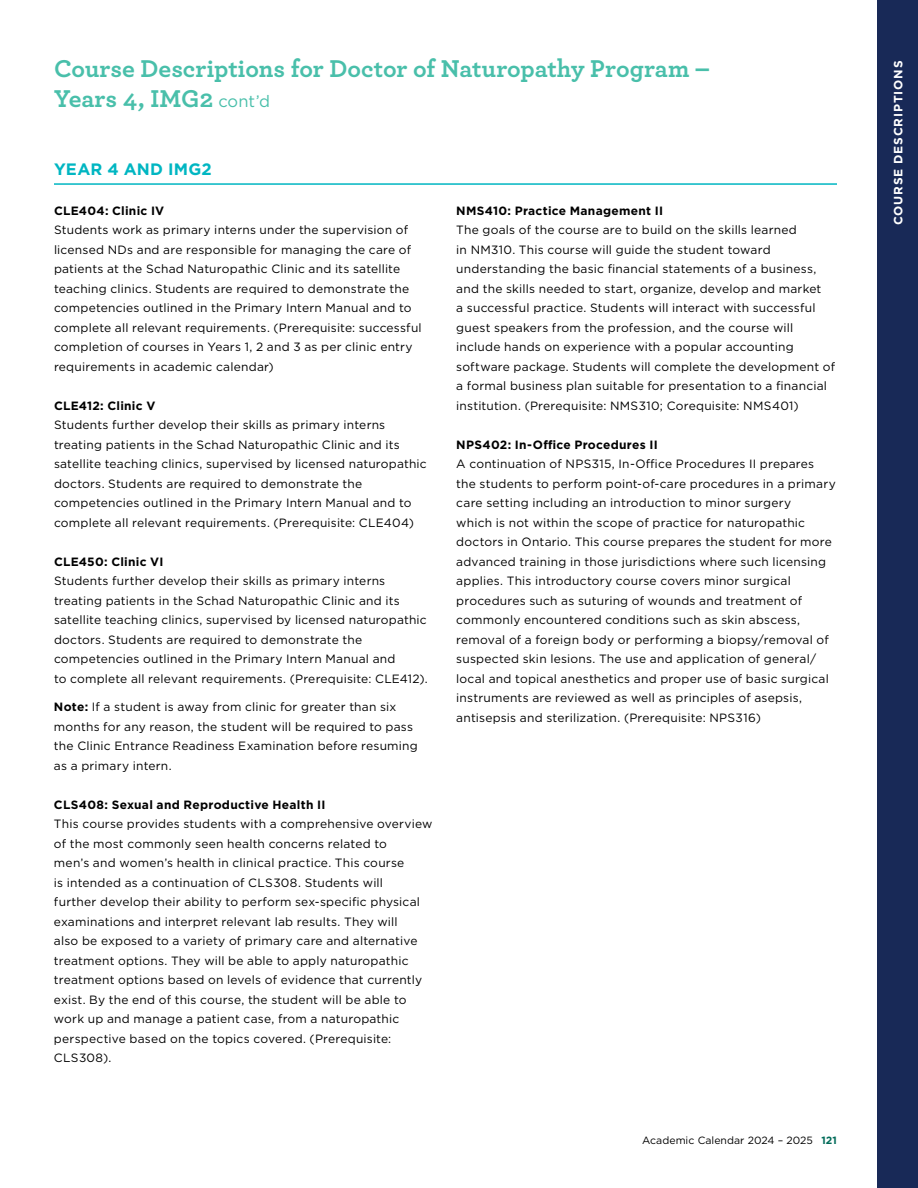
<style>
.page{position:relative;width:918px;height:1188px;background:#fff}
.page>*{position:absolute;margin:0;border:0;box-sizing:border-box;transform-origin:0 0}
.t1{font:700 25.5px/30.6px "Archer";letter-spacing:-.005em;color:#49bfaa}
.t2{font:700 16.5px "Gotham";letter-spacing:.01em;color:#00b6c2}
.t3{font:12px/19.5px "Gotham";letter-spacing:.015em;color:#000}
.t4{font:700 12px "Gotham";letter-spacing:.02em;color:#000}
.t5{font:700 12px "Gotham";letter-spacing:.075em;color:#fff}
.t6{font:10.5px "Gotham";letter-spacing:.005em;color:#000}
.s1{font-family:"Gotham";font-weight:400;font-size:16.5px}
.s2{font-weight:700}
.s3{font-weight:700;color:#006b59}
</style>
<div class="page">
<div style="left:878px;top:0;width:40px;height:1188px;background:#182957"></div>
<hr style="left:54px;top:183px;width:783px;height:2px;background:#00b6c2">
<h1 class="t1" style="left:54px;top:51px;width:657px">Course Descriptions for Doctor of Naturopathy Program –<br>Years 4, IMG2 <span class="s1">cont’d</span></h1>
<p class="t5" style="left:890px;top:225px;width:166px;rotate:-90deg">COURSE DESCRIPTIONS</p>
<h2 class="t2" style="left:54px;top:158px;width:159px">YEAR 4 AND IMG2</h2>
<p class="t4" style="left:54px;top:202px;width:112px">CLE404: Clinic IV</p>
<p class="t3" style="left:54px;top:220px;width:369px">Students work as primary interns under the supervision of licensed NDs and are responsible for managing the care of patients at the Schad Naturopathic Clinic and its satellite teaching clinics. Students are required to demonstrate the competencies outlined in the Primary Intern Manual and to complete all relevant requirements. (Prerequisite: successful completion of courses in Years 1, 2 and 3 as per clinic entry requirements in academic calendar)</p>
<p class="t4" style="left:54px;top:397px;width:103px">CLE412: Clinic V</p>
<p class="t3" style="left:54px;top:415px;width:374px">Students further develop their skills as primary interns treating patients in the Schad Naturopathic Clinic and its satellite teaching clinics, supervised by licensed naturopathic doctors. Students are required to demonstrate the competencies outlined in the Primary Intern Manual and to complete all relevant requirements. (Prerequisite: CLE404)</p>
<p class="t4" style="left:54px;top:553px;width:111px">CLE450: Clinic VI</p>
<p class="t3" style="left:54px;top:571px;width:374px">Students further develop their skills as primary interns treating patients in the Schad Naturopathic Clinic and its satellite teaching clinics, supervised by licensed naturopathic doctors. Students are required to demonstrate the competencies outlined in the Primary Intern Manual and<br>to complete all relevant requirements. (Prerequisite: CLE412).</p>
<p class="t3" style="left:54px;top:697px;width:365px"><span class="s2">Note:</span> If a student is away from clinic for greater than six months for any reason, the student will be required to pass the Clinic Entrance Readiness Examination before resuming as a primary intern.</p>
<p class="t4" style="left:54px;top:796px;width:273px">CLS408: Sexual and Reproductive Health II</p>
<p class="t3" style="left:54px;top:814px;width:380px">This course provides students with a comprehensive overview of the most commonly seen health concerns related to<br>men’s and women’s health in clinical practice. This course<br>is intended as a continuation of CLS308. Students will<br>further develop their ability to perform sex-specific physical examinations and interpret relevant lab results. They will<br>also be exposed to a variety of primary care and alternative treatment options. They will be able to apply naturopathic treatment options based on levels of evidence that currently exist. By the end of this course, the student will be able to work up and manage a patient case, from a naturopathic perspective based on the topics covered. (Prerequisite:<br>CLS308).</p>
<p class="t4" style="left:456px;top:202px;width:208px">NMS410: Practice Management II</p>
<p class="t3" style="left:456px;top:220px;width:380px">The goals of the course are to build on the skills learned<br>in NM310. This course will guide the student toward understanding the basic financial statements of a business, and the skills needed to start, organize, develop and market<br>a successful practice. Students will interact with successful guest speakers from the profession, and the course will include hands on experience with a popular accounting software package. Students will complete the development of a formal business plan suitable for presentation to a financial institution. (Prerequisite: NMS310; Corequisite: NMS401)</p>
<p class="t4" style="left:456px;top:436px;width:203px">NPS402: In-Office Procedures II</p>
<p class="t3" style="left:456px;top:454px;width:381px">A continuation of NPS315, In-Office Procedures II prepares the students to perform point-of-care procedures in a primary care setting including an introduction to minor surgery<br>which is not within the scope of practice for naturopathic doctors in Ontario. This course prepares the student for more advanced training in those jurisdictions where such licensing applies. This introductory course covers minor surgical procedures such as suturing of wounds and treatment of commonly encountered conditions such as skin abscess, removal of a foreign body or performing a biopsy/removal of suspected skin lesions. The use and application of general/ local and topical anesthetics and proper use of basic surgical instruments are reviewed as well as principles of asepsis, antisepsis and sterilization. (Prerequisite: NPS316)</p>
<p class="t6" style="left:642px;top:1134px;width:196px">Academic Calendar 2024 – 2025 <span class="s3">121</span></p>
</div>
